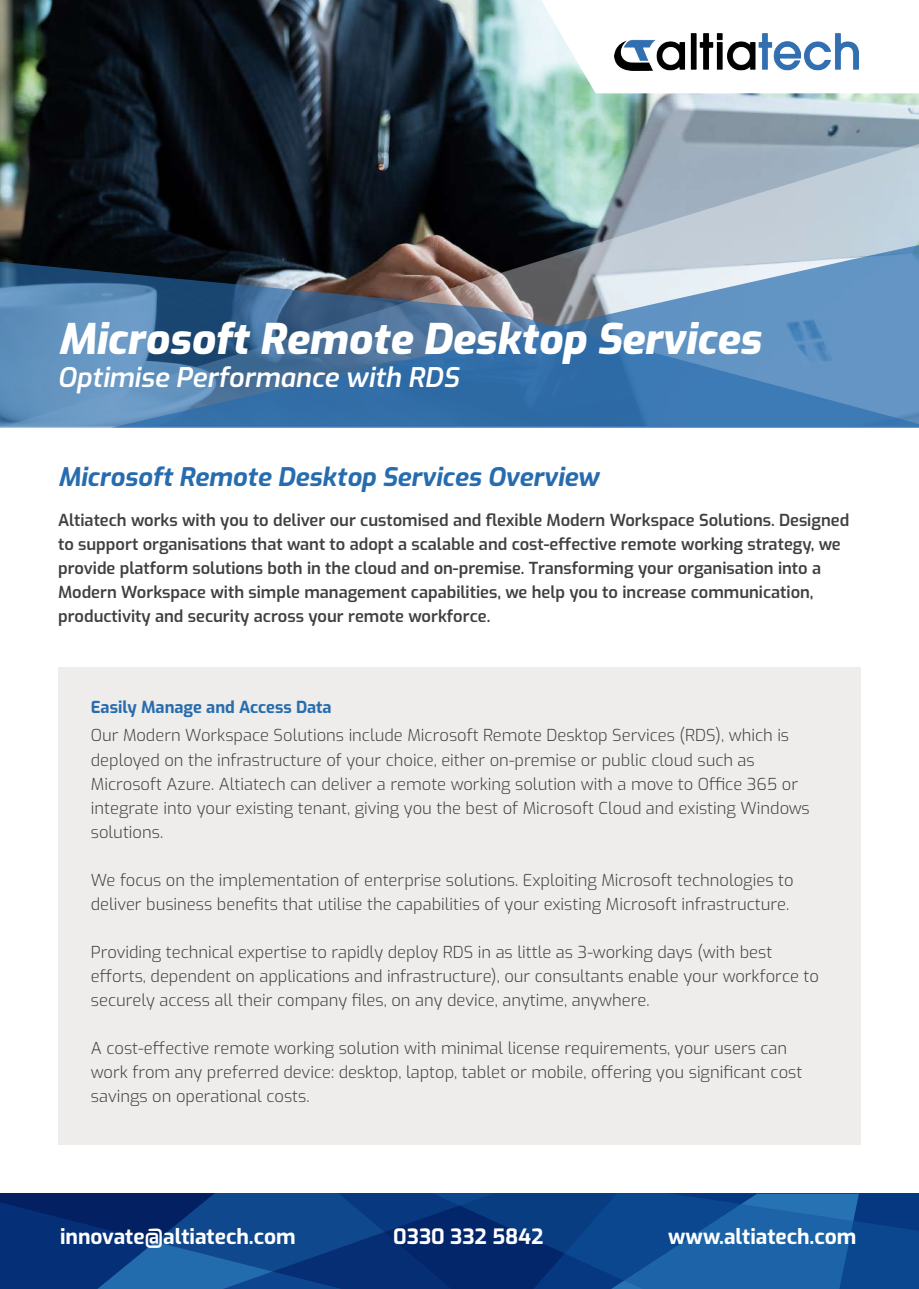
<style>
.page{position:relative;width:919px;height:1289px;background:#fff}
.page>*{position:absolute;margin:0;border:0;box-sizing:border-box;transform-origin:0 0}
.t1{font:italic 800 42px "Exo";color:#fff}
.t2{font:italic 600 27px "Exo";color:#fff}
.t3{font:italic 700 25.5px "Exo";color:#276cae}
.t4{font:700 21px "Exo";color:#fff}
.t5{font:300 16.5px/24px "Exo";color:#404041}
.t6{font:600 16.5px/24px "Exo";color:#404041}
.t7{font:700 16.5px "Exo";color:#276cae}
</style>
<div class="page">
<div style="left:58px;top:667px;width:802px;height:477px;background:#eeedeb"></div>
<svg style="left:0;top:1193px;width:317px;height:95px;background:#0c3d82"></svg>
<svg style="left:317px;top:1193px;width:601px;height:95px;background:#0d458a"></svg>
<img style="left:0;top:0;width:918px;height:142px">
<svg style="left:0;top:142px;width:918px;height:286px;background:#4d5a61"></svg>
<svg style="left:541px;top:0;width:377px;height:93px"></svg>
<img style="left:615px;top:34px;width:243px;height:36px">
<svg style="left:0;top:252px;width:111px;height:175px;background:#5480a8"></svg>
<svg style="left:111px;top:244px;width:807px;height:183px;background:#547a9f"></svg>
<h1 class="t1" style="left:58px;top:307px;width:704px">Microsoft Remote Desktop Services</h1>
<h2 class="t2" style="left:57px;top:357px;width:402px">Optimise Performance with RDS</h2>
<h3 class="t3" style="left:58px;top:457px;width:542px">Microsoft Remote Desktop Services Overview</h3>
<p class="t6" style="left:58px;top:507px;width:792px">Altiatech works with you to deliver our customised and flexible Modern Workspace Solutions. Designed to support organisations that want to adopt a scalable and cost-effective remote working strategy, we provide platform solutions both in the cloud and on-premise. Transforming your organisation into a Modern Workspace with simple management capabilities, we help you to increase communication, productivity and security across your remote workforce.</p>
<p class="t7" style="left:91px;top:694px;width:242px">Easily Manage and Access Data</p>
<p class="t5" style="left:91px;top:722px;width:720px">Our Modern Workspace Solutions include Microsoft Remote Desktop Services (RDS), which is deployed on the infrastructure of your choice, either on-premise or public cloud such as Microsoft Azure. Altiatech can deliver a remote working solution with a move to Office 365 or integrate into your existing tenant, giving you the best of Microsoft Cloud and existing Windows solutions.</p>
<p class="t5" style="left:91px;top:866px;width:704px">We focus on the implementation of enterprise solutions. Exploiting Microsoft technologies to deliver business benefits that utilise the capabilities of your existing Microsoft infrastructure.</p>
<p class="t5" style="left:91px;top:938px;width:729px">Providing technical expertise to rapidly deploy RDS in as little as 3-working days (with best efforts, dependent on applications and infrastructure), our consultants enable your workforce to securely access all their company files, on any device, anytime, anywhere.</p>
<p class="t5" style="left:91px;top:1034px;width:713px">A cost-effective remote working solution with minimal license requirements, your users can work from any preferred device: desktop, laptop, tablet or mobile, offering you significant cost savings on operational costs.</p>
<p class="t4" style="left:60px;top:1220px;width:237px">innovate@altiatech.com</p>
<p class="t4" style="left:393px;top:1220px;width:152px">0330 332 5842</p>
<p class="t4" style="left:668px;top:1220px;width:190px">www.altiatech.com</p>
</div>
